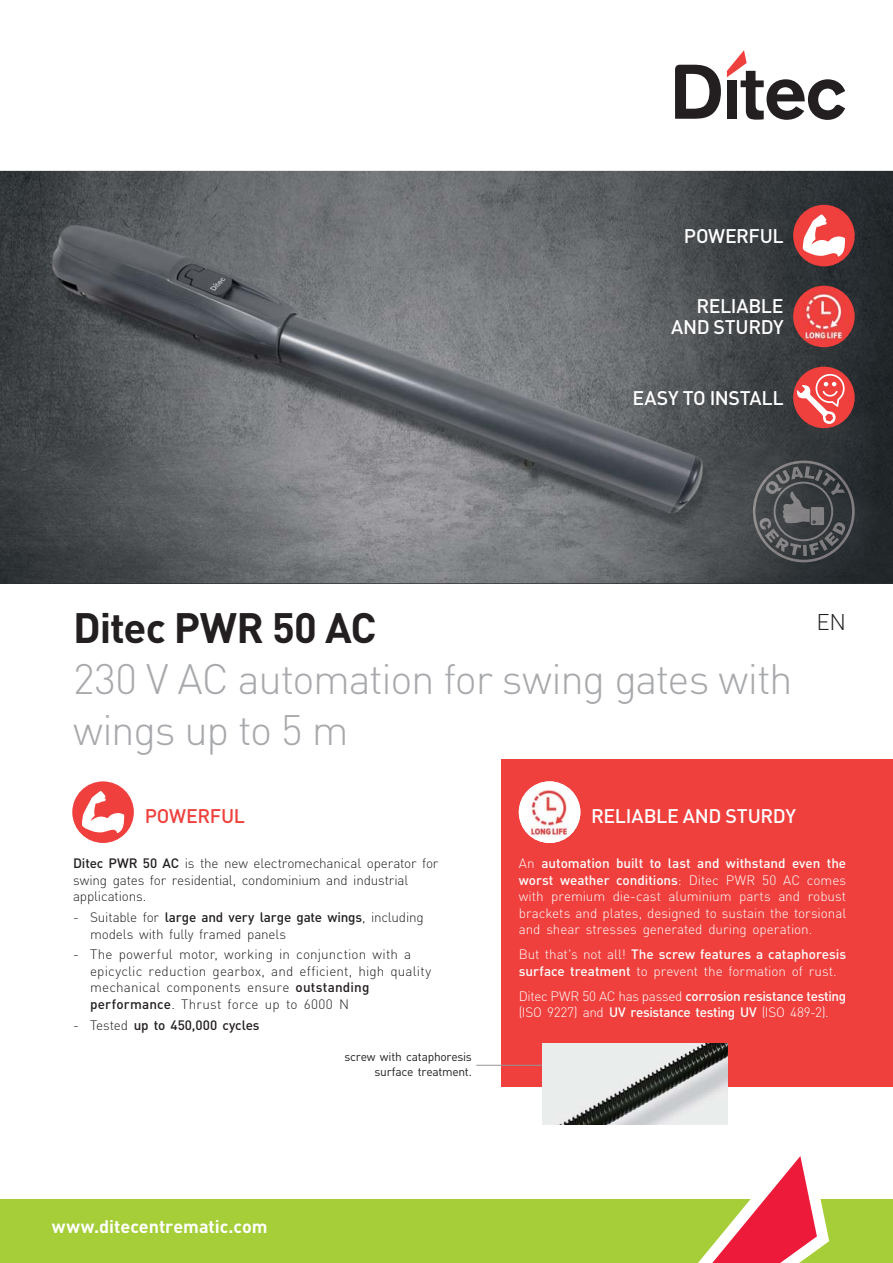
<style>
.page{position:relative;width:893px;height:1263px;background:#fff}
.page>*{position:absolute;margin:0;border:0;box-sizing:border-box;transform-origin:0 0}
.t1{font:300 42px/51px "DIN Pro";letter-spacing:-.03em;color:#a7a9ac}
.t2{font:700 42px "DIN Pro";letter-spacing:-.025em;color:#231f20}
.t3{font:300 22.5px "DIN Pro";color:#231f20}
.t4{font:500 19.5px/21px "DIN Pro";letter-spacing:-.015em;color:#fff;text-align:right}
.t5{font:500 19.5px "DIN Pro";letter-spacing:-.015em;color:#ef403d}
.t6{font:700 18px "DIN Pro";color:#fff}
.t7{font:300 13.5px/16.5px "DIN Pro";letter-spacing:.005em;color:#231f20}
.t8{font:300 13.5px/16.5px "DIN Pro";letter-spacing:-.005em;color:#fff;text-align:justify}
.t9{font:300 13.5px/16.5px "DIN Pro";letter-spacing:-.015em;color:#231f20}
.t10{font:500 13.5px/16.5px "DIN Pro";letter-spacing:-.03em;color:#fff}
.t11{font:500 13.5px/16.5px "DIN Pro";letter-spacing:-.005em;color:#fff}
.t12{font:500 13.5px "DIN Pro";letter-spacing:-.005em;color:#231f20}
.t13{font:12px/15px "DIN Pro";letter-spacing:-.025em;color:#231f20;text-align:right}
.s1{font-weight:500}
.s2{font-weight:300}
</style>
<div class="page">
<div style="left:502px;top:759px;width:391px;height:327px;background:#ef403d"></div>
<img style="left:0;top:171px;width:893px;height:412px">
<svg style="left:675px;top:65px;width:46px;height:54px"></svg>
<svg style="left:727px;top:50px;width:118px;height:70px"></svg>
<div style="left:0;top:1199px;width:893px;height:64px;background:#a6ce39"></div>
<svg style="left:698px;top:1156px;width:131px;height:107px"></svg>
<img style="left:753px;top:460px;width:102px;height:102px">
<img style="left:774px;top:482px;width:59px;height:59px">
<div style="left:793px;top:367px;width:62px;height:61px;background:#ef403d;border-radius:50%"></div>
<svg style="left:797px;top:374px;width:48px;height:51px"></svg>
<div style="left:793px;top:205px;width:62px;height:61px;background:#ef403d;border-radius:50%"></div>
<svg style="left:803px;top:214px;width:42px;height:43px"></svg>
<div style="left:72px;top:781px;width:62px;height:62px;background:#ef403d;border-radius:50%"></div>
<svg style="left:82px;top:791px;width:42px;height:42px"></svg>
<img style="left:793px;top:286px;width:62px;height:61px;border-radius:50%">
<img style="left:519px;top:781px;width:61px;height:62px;border-radius:50%">
<img style="left:542px;top:1043px;width:185px;height:82px">
<hr style="left:476px;top:1065px;width:66px;height:1px;background:#939598">
<h3 class="t4" style="left:684px;top:228px;width:101px">POWERFUL</h3>
<h3 class="t4" style="left:671px;top:298px;width:114px">RELIABLE<br>AND STURDY</h3>
<h3 class="t4" style="left:632px;top:390px;width:153px">EASY TO INSTALL</h3>
<h1 class="t2" style="left:73px;top:604px;width:305px">Ditec PWR 50 AC</h1>
<h1 class="t1" style="left:73px;top:659px;width:721px">230 V AC automation for swing gates with wings up to 5 m</h1>
<h3 class="t5" style="left:145px;top:809px;width:102px">POWERFUL</h3>
<h3 class="t4" style="left:591px;top:808px;width:206px">RELIABLE AND STURDY</h3>
<h2 class="t3" style="left:817px;top:614px;width:31px">EN</h2>
<p class="t9" style="left:73px;top:857px;width:367px"><span class="s1">Ditec PWR 50 AC</span> is the new electromechanical operator for swing gates for residential, condominium and industrial applications.</p>
<p class="t7" style="left:90px;top:911px;width:335px;text-indent:-17px">- Suitable for <span class="s1">large and very large gate wings</span>, including models with fully framed panels</p>
<p class="t7" style="left:90px;top:948px;width:343px;text-indent:-17px">- The powerful motor, working in conjunction with a epicyclic reduction gearbox, and efficient, high quality mechanical components ensure <span class="s1">outstanding performance</span>. Thrust force up to 6000 N</p>
<p class="t12" style="left:73px;top:1020px;width:188px"><span class="s2">- Tested</span> up to 450,000 cycles</p>
<p class="t13" style="left:345px;top:1049px;width:129px">screw with cataphoresis surface treatment.</p>
<p class="t8" style="left:519px;top:857px;width:329px">An <span class="s1">automation built to last and withstand even the worst weather conditions</span>: Ditec PWR 50 AC comes with premium die-cast aluminium parts and robust brackets and plates, designed to sustain the torsional and shear stresses generated during operation.</p>
<p class="t11" style="left:519px;top:948px;width:329px"><span class="s2">But that's not all!</span> The screw features a cataphoresis surface treatment <span class="s2">to prevent the formation of rust.</span></p>
<p class="t10" style="left:519px;top:989px;width:329px"><span class="s2">Ditec PWR 50 AC has passed</span> corrosion resistance testing <span class="s2">(ISO 9227) and</span> UV resistance testing UV <span class="s2">(ISO 489-2).</span></p>
<h3 class="t6" style="left:52px;top:1216px;width:217px">www.ditecentrematic.com</h3>
</div>
